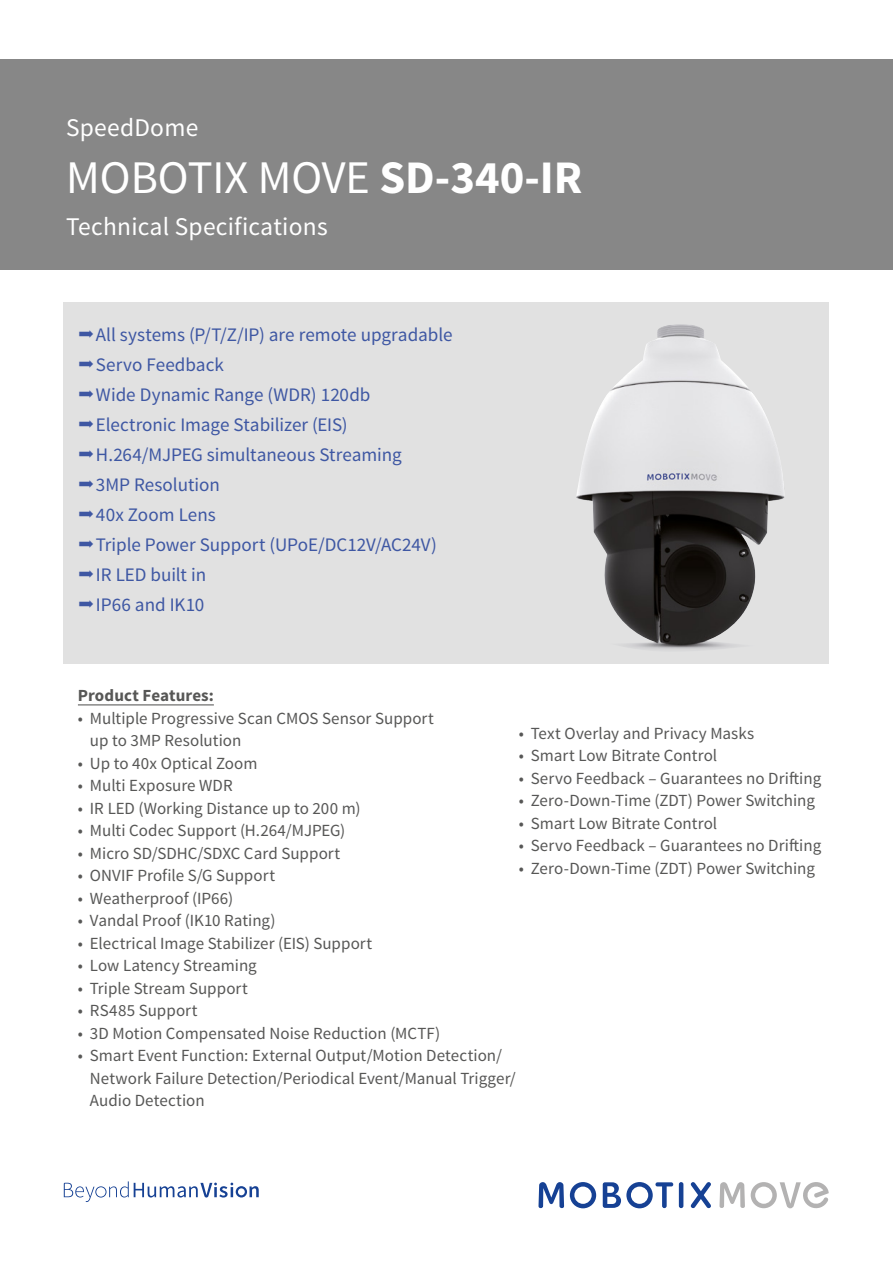
<style>
.page{position:relative;width:893px;height:1263px;background:#fff}
.page>*{position:absolute;margin:0;border:0;box-sizing:border-box;transform-origin:0 0}
.TitelHeadline{font:46.65px "Source Sans Pro";color:#fff}
.TitelSubline{font:25.5px "Source Sans Pro";letter-spacing:.01em;color:#fff}
.t1{font:19.05px "Source Sans Pro";letter-spacing:-.005em;color:#3e57a3}
.t2{font:16.95px/22.5px "Source Sans Pro";color:#575756}
.H2_Black{font:700 16.95px "Source Sans Pro";letter-spacing:.005em;color:#575756}
.s1{font-weight:700}
</style>
<div class="page">
<svg style="left:64px;top:1181px;width:195px;height:21px"></svg>
<div style="left:0;top:60px;width:893px;height:210px;background:#878787"></div>
<div style="left:64px;top:303px;width:765px;height:361px;background:#e1e1e1"></div>
<svg style="left:538px;top:1182px;width:26px;height:26px"></svg>
<hr style="left:679px;top:1182px;width:4px;height:26px;background:#164194;border-radius:2px">
<svg style="left:691px;top:1182px;width:20px;height:26px"></svg>
<svg style="left:570px;top:1182px;width:26px;height:26px"></svg>
<svg style="left:603px;top:1182px;width:70px;height:26px"></svg>
<svg style="left:719px;top:1182px;width:26px;height:26px"></svg>
<svg style="left:751px;top:1182px;width:78px;height:26px"></svg>
<img style="left:576px;top:324px;width:209px;height:326px">
<hr style="left:78px;top:704px;width:136px;height:1px;background:#575756">
<p class="TitelSubline" style="left:66px;top:112px;width:134px">SpeedDome</p>
<p class="TitelHeadline" style="left:66px;top:149px;width:518px">MOBOTIX MOVE <span class="s1">SD-340-IR</span></p>
<p class="TitelSubline" style="left:66px;top:211px;width:263px">Technical Specifications</p>
<p class="t1" style="left:96px;top:323px;width:358px">All systems (P/T/Z/IP) are remote upgradable</p>
<p class="t1" style="left:96px;top:353px;width:129px">Servo Feedback</p>
<p class="t1" style="left:96px;top:383px;width:276px">Wide Dynamic Range (WDR) 120db</p>
<p class="t1" style="left:96px;top:413px;width:253px">Electronic Image Stabilizer (EIS)</p>
<p class="t1" style="left:96px;top:443px;width:307px">H.264/MJPEG simultaneous Streaming</p>
<p class="t1" style="left:96px;top:473px;width:126px">3MP Resolution</p>
<p class="t1" style="left:96px;top:503px;width:121px">40x Zoom Lens</p>
<p class="t1" style="left:96px;top:533px;width:342px">Triple Power Support (UPoE/DC12V/AC24V)</p>
<p class="t1" style="left:96px;top:563px;width:112px">IR LED built in</p>
<p class="t1" style="left:96px;top:593px;width:110px">IP66 and IK10</p>
<p class="H2_Black" style="left:78px;top:685px;width:138px">Product Features:</p>
<p class="t2" style="left:90px;top:707px;width:346px;text-indent:-12px">• Multiple Progressive Scan CMOS Sensor Support up to 3MP Resolution</p>
<p class="t2" style="left:78px;top:752px;width:181px">• Up to 40x Optical Zoom</p>
<p class="t2" style="left:78px;top:775px;width:156px">• Multi Exposure WDR</p>
<p class="t2" style="left:78px;top:797px;width:284px">• IR LED (Working Distance up to 200 m)</p>
<p class="t2" style="left:78px;top:820px;width:269px">• Multi Codec Support (H.264/MJPEG)</p>
<p class="t2" style="left:78px;top:842px;width:264px">• Micro SD/SDHC/SDXC Card Support</p>
<p class="t2" style="left:78px;top:865px;width:199px">• ONVIF Profile S/G Support</p>
<p class="t2" style="left:78px;top:887px;width:157px">• Weatherproof (IP66)</p>
<p class="t2" style="left:78px;top:910px;width:199px">• Vandal Proof (IK10 Rating)</p>
<p class="t2" style="left:78px;top:932px;width:296px">• Electrical Image Stabilizer (EIS) Support</p>
<p class="t2" style="left:78px;top:955px;width:180px">• Low Latency Streaming</p>
<p class="t2" style="left:78px;top:977px;width:172px">• Triple Stream Support</p>
<p class="t2" style="left:78px;top:1000px;width:121px">• RS485 Support</p>
<p class="t2" style="left:78px;top:1022px;width:364px">• 3D Motion Compensated Noise Reduction (MCTF)</p>
<p class="t2" style="left:90px;top:1045px;width:427px;text-indent:-12px">• Smart Event Function: External Output/Motion Detection/<br>Network Failure Detection/Periodical Event/Manual Trigger/<br>Audio Detection</p>
<p class="t2" style="left:519px;top:722px;width:237px">• Text Overlay and Privacy Masks</p>
<p class="t2" style="left:519px;top:745px;width:200px">• Smart Low Bitrate Control</p>
<p class="t2" style="left:519px;top:767px;width:304px">• Servo Feedback – Guarantees no Drifting</p>
<p class="t2" style="left:519px;top:790px;width:298px">• Zero-Down-Time (ZDT) Power Switching</p>
<p class="t2" style="left:519px;top:812px;width:200px">• Smart Low Bitrate Control</p>
<p class="t2" style="left:519px;top:835px;width:304px">• Servo Feedback – Guarantees no Drifting</p>
<p class="t2" style="left:519px;top:857px;width:298px">• Zero-Down-Time (ZDT) Power Switching</p>
</div>
